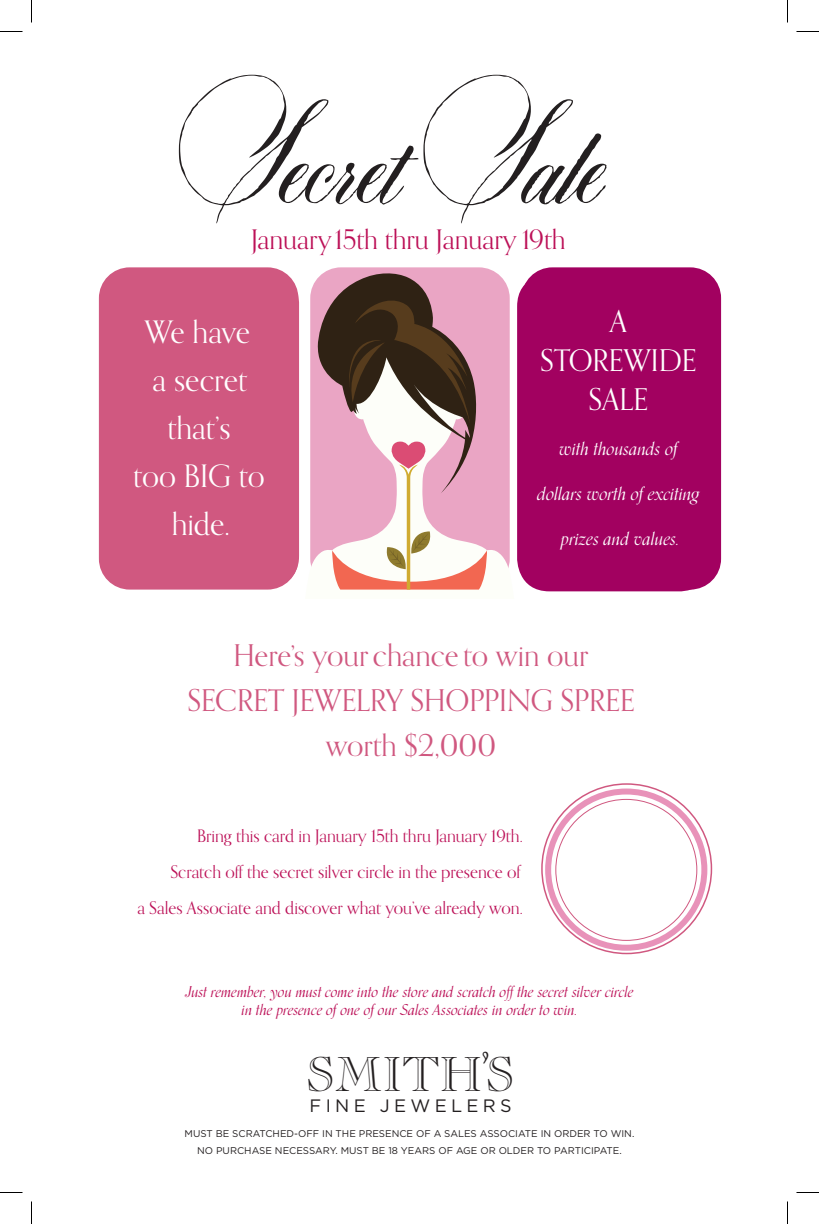
<style>
.page{position:relative;width:819px;height:1224px;background:#fff}
.page>*{position:absolute;margin:0;border:0;box-sizing:border-box;transform-origin:0 0}
.t1{font:143.25px "Dom Loves Mary";color:#231f20}
.t2{font:48.3px "Caslon Open Face";color:#231f20}
.t3{font:31.05px/48px "Orpheus";color:#fff;text-align:center}
.t4{font:30px/45px "Orpheus";color:#d05880;text-align:center}
.t5{font:30px/39px "Orpheus";color:#fff;text-align:center}
.t6{font:27px "Orpheus";color:#bc1057}
.t7{font:italic 18px "Orpheus";color:#fff}
.t8{font:18px "Gotham";letter-spacing:.24em;color:#231f20}
.t9{font:17.25px/36px "Orpheus";color:#bc1057;text-align:right}
.t10{font:italic 15px/18px "Orpheus";color:#bc1057;text-align:center}
.t11{font:9.75px/16.5px "Gotham";color:#231f20;text-align:center}
</style>
<div class="page">
<svg style="left:310px;top:267px;width:200px;height:84px;background:#edb2cd"></svg>
<svg style="left:522px;top:267px;width:199px;height:323px;background:#b12b7a"></svg>
<svg style="left:99px;top:267px;width:199px;height:323px;fill:#d05880"></svg>
<svg style="left:310px;top:351px;width:200px;height:217px;background:#ebabc7"></svg>
<svg style="left:316px;top:271px;width:171px;height:319px"></svg>
<div style="left:517px;top:274px;width:196px;height:317px;background:#a20160;border-radius:32px"></div>
<div style="left:545px;top:789px;width:162px;height:162px;border:6px solid #e892b9;border-radius:50%"></div>
<div style="left:103px;top:271px;width:196px;height:317px;background:#d05880;border-radius:32px"></div>
<svg style="left:0;top:31px;width:22px;height:1px"></svg>
<svg style="left:796px;top:31px;width:23px;height:1px"></svg>
<svg style="left:0;top:1192px;width:22px;height:1px"></svg>
<svg style="left:796px;top:1192px;width:23px;height:1px"></svg>
<svg style="left:31px;top:0;width:1px;height:22px"></svg>
<svg style="left:31px;top:1202px;width:1px;height:22px"></svg>
<svg style="left:787px;top:0;width:1px;height:22px"></svg>
<svg style="left:787px;top:1202px;width:1px;height:22px"></svg>
<h1 class="t1" style="left:179px;top:69px;width:420px">Secret Sale</h1>
<h3 class="t6" style="left:251px;top:222px;width:316px">January 15th thru January 19th</h3>
<h3 class="t3" style="left:133px;top:307px;width:133px">We have<br>a secret that’s<br>too BIG to hide.</h3>
<h3 class="t5" style="left:540px;top:301px;width:158px">A<br>STOREWIDE<br>SALE</h3>
<p class="t7" style="left:559px;top:437px;width:120px">with thousands of</p>
<p class="t7" style="left:537px;top:482px;width:164px">dollars worth of exciting</p>
<p class="t7" style="left:561px;top:527px;width:120px">prizes and values.</p>
<h3 class="t4" style="left:187px;top:632px;width:449px">Here’s your chance to win our<br>SECRET JEWELRY SHOPPING SPREE worth $2,000</h3>
<p class="t9" style="left:137px;top:817px;width:387px">Bring this card in January 15th thru January 19th.<br>Scratch off the secret silver circle in the presence of<br>a Sales Associate and discover what you’ve already won.</p>
<p class="t10" style="left:186px;top:982px;width:449px">Just remember, you must come into the store and scratch off the secret silver circle in the presence of one of our Sales Associates in order to win.</p>
<h2 class="t2" style="left:307px;top:1046px;width:210px">SMITH’S</h2>
<p class="t8" style="left:310px;top:1096px;width:204px">FINE JEWELERS</p>
<p class="t11" style="left:185px;top:1125px;width:451px">MUST BE SCRATCHED-OFF IN THE PRESENCE OF A SALES ASSOCIATE IN ORDER TO WIN.<br>NO PURCHASE NECESSARY. MUST BE 18 YEARS OF AGE OR OLDER TO PARTICIPATE.</p>
</div>
